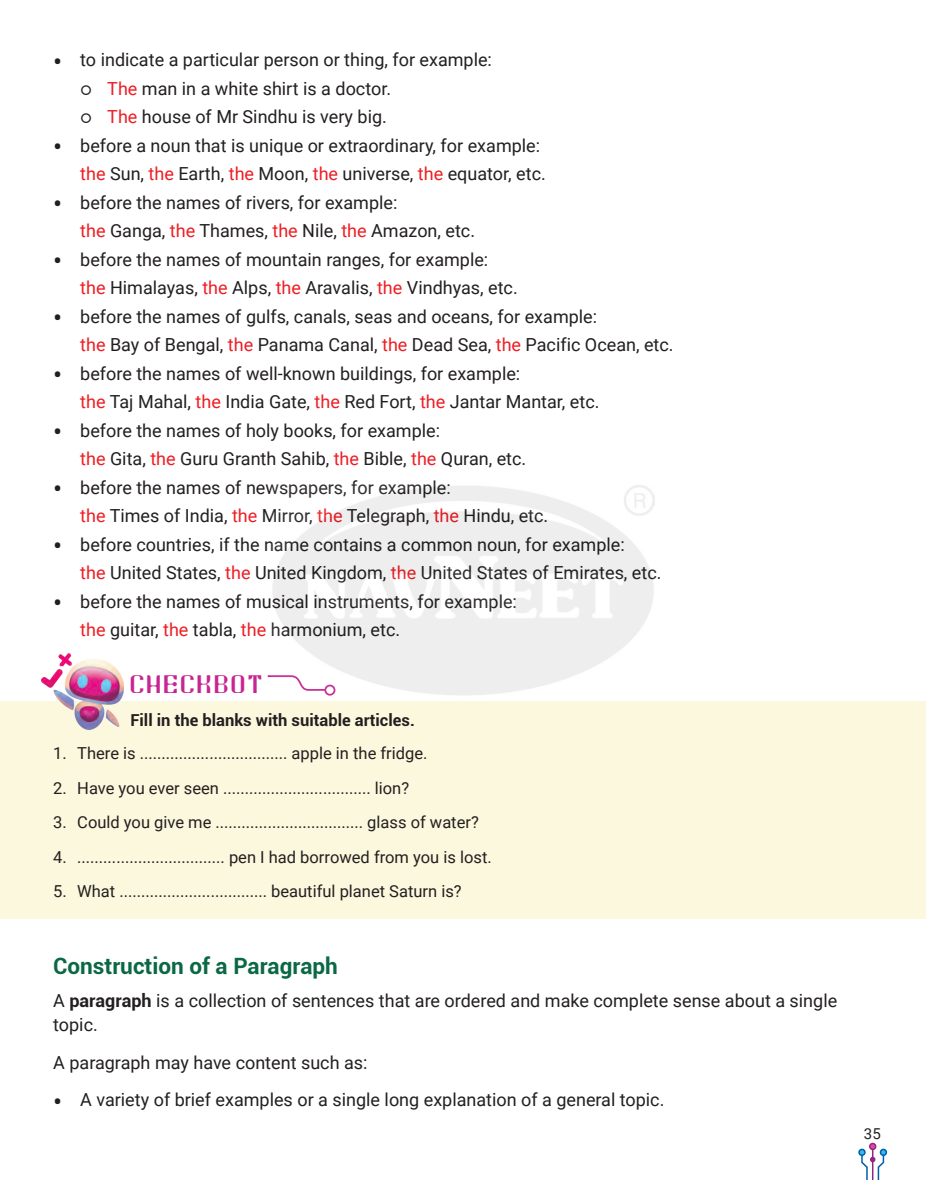
<style>
.page{position:relative;width:926px;height:1180px;background:#fff}
.page>*{position:absolute;margin:0;border:0;box-sizing:border-box;transform-origin:0 0}
.t1{font:28.5px "Think";letter-spacing:.12em;color:#c72591}
.t2{font:700 22.5px "Roboto";color:#0b6845}
.t3{font:18px/28.5px "Roboto";color:#231f20}
.t4{font:16.5px "Roboto";color:#231f20}
.t5{font:700 16.5px "Roboto";color:#231f20}
.t6{font:15px "Roboto";color:#231f20}
.s1{font-size:27px}
.s2{color:#ee1d23}
.s3{font-weight:700}
</style>
<div class="page">
<div style="left:0;top:701px;width:925px;height:218px;background:#fbf8de"></div>
<img style="left:42px;top:653px;width:81px;height:76px">
<div style="left:868px;top:1142px;width:8px;height:8px;border:2px solid #8e2782;border-radius:50%"></div>
<svg style="left:858px;top:1143px;width:28px;height:37px"></svg>
<hr style="left:871px;top:1149px;width:2px;height:31px;background:#8e2782">
<img style="left:271px;top:485px;width:383px;height:211px">
<p class="t3" style="left:107px;top:45px;width:386px;text-indent:-54px"><span class="s1">•</span> to indicate a particular person or thing, for example:<br><span class="s2">The</span> man in a white shirt is a doctor.<br><span class="s2">The</span> house of Mr Sindhu is very big.</p>
<p class="t3" style="left:80px;top:130px;width:467px;text-indent:-27px"><span class="s1">•</span> before a noun that is unique or extraordinary, for example: <span class="s2">the</span> Sun, <span class="s2">the</span> Earth, <span class="s2">the</span> Moon, <span class="s2">the</span> universe, <span class="s2">the</span> equator, etc.</p>
<p class="t3" style="left:80px;top:187px;width:396px;text-indent:-27px"><span class="s1">•</span> before the names of rivers, for example:<br><span class="s2">the</span> Ganga, <span class="s2">the</span> Thames, <span class="s2">the</span> Nile, <span class="s2">the</span> Amazon, etc.</p>
<p class="t3" style="left:80px;top:244px;width:439px;text-indent:-27px"><span class="s1">•</span> before the names of mountain ranges, for example: <span class="s2">the</span> Himalayas, <span class="s2">the</span> Alps, <span class="s2">the</span> Aravalis, <span class="s2">the</span> Vindhyas, etc.</p>
<p class="t3" style="left:80px;top:301px;width:594px;text-indent:-27px"><span class="s1">•</span> before the names of gulfs, canals, seas and oceans, for example:<br><span class="s2">the</span> Bay of Bengal, <span class="s2">the</span> Panama Canal, <span class="s2">the</span> Dead Sea, <span class="s2">the</span> Pacific Ocean, etc.</p>
<p class="t3" style="left:80px;top:358px;width:520px;text-indent:-27px"><span class="s1">•</span> before the names of well-known buildings, for example:<br><span class="s2">the</span> Taj Mahal, <span class="s2">the</span> India Gate, <span class="s2">the</span> Red Fort, <span class="s2">the</span> Jantar Mantar, etc.</p>
<p class="t3" style="left:80px;top:415px;width:447px;text-indent:-27px"><span class="s1">•</span> before the names of holy books, for example:<br><span class="s2">the</span> Gita, <span class="s2">the</span> Guru Granth Sahib, <span class="s2">the</span> Bible, <span class="s2">the</span> Quran, etc.</p>
<p class="t3" style="left:80px;top:472px;width:469px;text-indent:-27px"><span class="s1">•</span> before the names of newspapers, for example:<br><span class="s2">the</span> Times of India, <span class="s2">the</span> Mirror, <span class="s2">the</span> Telegraph, <span class="s2">the</span> Hindu, etc.</p>
<p class="t3" style="left:80px;top:529px;width:582px;text-indent:-27px"><span class="s1">•</span> before countries, if the name contains a common noun, for example:<br><span class="s2">the</span> United States, <span class="s2">the</span> United Kingdom, <span class="s2">the</span> United States of Emirates, etc.</p>
<p class="t3" style="left:80px;top:586px;width:438px;text-indent:-27px"><span class="s1">•</span> before the names of musical instruments, for example: <span class="s2">the</span> guitar, <span class="s2">the</span> tabla, <span class="s2">the</span> harmonium, etc.</p>
<h1 class="t1" style="left:130px;top:670px;width:126px">CHECKBOT</h1>
<p class="t5" style="left:130px;top:708px;width:286px">Fill in the blanks with suitable articles.</p>
<p class="t4" style="left:53px;top:741px;width:376px">1. There is .................................. apple in the fridge.</p>
<p class="t4" style="left:53px;top:776px;width:357px">2. Have you ever seen .................................. lion?</p>
<p class="t4" style="left:53px;top:810px;width:427px">3. Could you give me .................................. glass of water?</p>
<p class="t4" style="left:53px;top:845px;width:440px">4. .................................. pen I had borrowed from you is lost.</p>
<p class="t4" style="left:53px;top:879px;width:410px">5. What .................................. beautiful planet Saturn is?</p>
<p class="t2" style="left:53px;top:950px;width:286px">Construction of a Paragraph</p>
<p class="t3" style="left:53px;top:988px;width:785px;line-height:24px">A <span class="s3">paragraph</span> is a collection of sentences that are ordered and make complete sense about a single topic.</p>
<p class="t3" style="left:53px;top:1047px;width:316px">A paragraph may have content such as:</p>
<p class="t3" style="left:53px;top:1085px;width:612px"><span class="s1">•</span> A variety of brief examples or a single long explanation of a general topic.</p>
<p class="t6" style="left:863px;top:1122px;width:18px">35</p>
</div>
